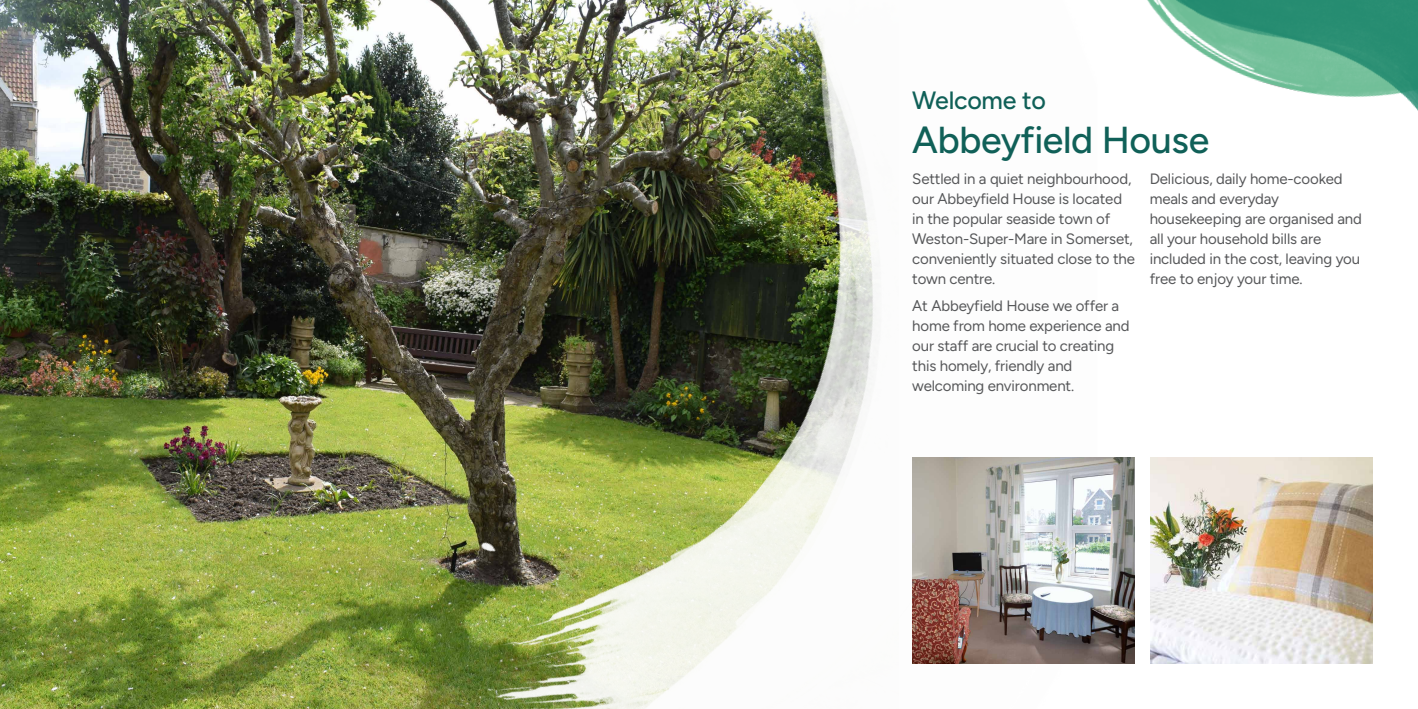
<style>
.page{position:relative;width:1418px;height:709px;background:#fff}
.page>*{position:absolute;margin:0;border:0;box-sizing:border-box;transform-origin:0 0}
.BODY_COPY{font:500 37.5px "Figtree";letter-spacing:-.01em;color:#106058}
.BODY_COPY-2{font:500 25px "Figtree";letter-spacing:-.01em;color:#106058}
.t1{font:15px/20px "Figtree";letter-spacing:-.01em;color:#57585a}
</style>
<div class="page">
<img style="left:0;top:0;width:442px;height:709px">
<img style="left:1156px;top:0;width:261px;height:109px">
<img style="left:442px;top:0;width:79px;height:709px">
<img style="left:530px;top:0;width:567px;height:709px">
<img style="left:1150px;top:458px;width:222px;height:206px">
<img style="left:912px;top:458px;width:222px;height:206px">
<p class="BODY_COPY-2" style="left:912px;top:86px;width:135px">Welcome to</p>
<p class="BODY_COPY" style="left:912px;top:118px;width:298px">Abbeyfield House</p>
<p class="t1" style="left:912px;top:168px;width:224px">Settled in a quiet neighbourhood, our Abbeyfield House is located in the popular seaside town of<br>Weston-Super-Mare in Somerset, conveniently situated close to the town centre.</p>
<p class="t1" style="left:912px;top:295px;width:219px">At Abbeyfield House we offer a home from home experience and our staff are crucial to creating this homely, friendly and welcoming environment.</p>
<p class="t1" style="left:1149px;top:168px;width:214px">Delicious, daily home-cooked meals and everyday housekeeping are organised and all your household bills are included in the cost, leaving you free to enjoy your time.</p>
</div>
